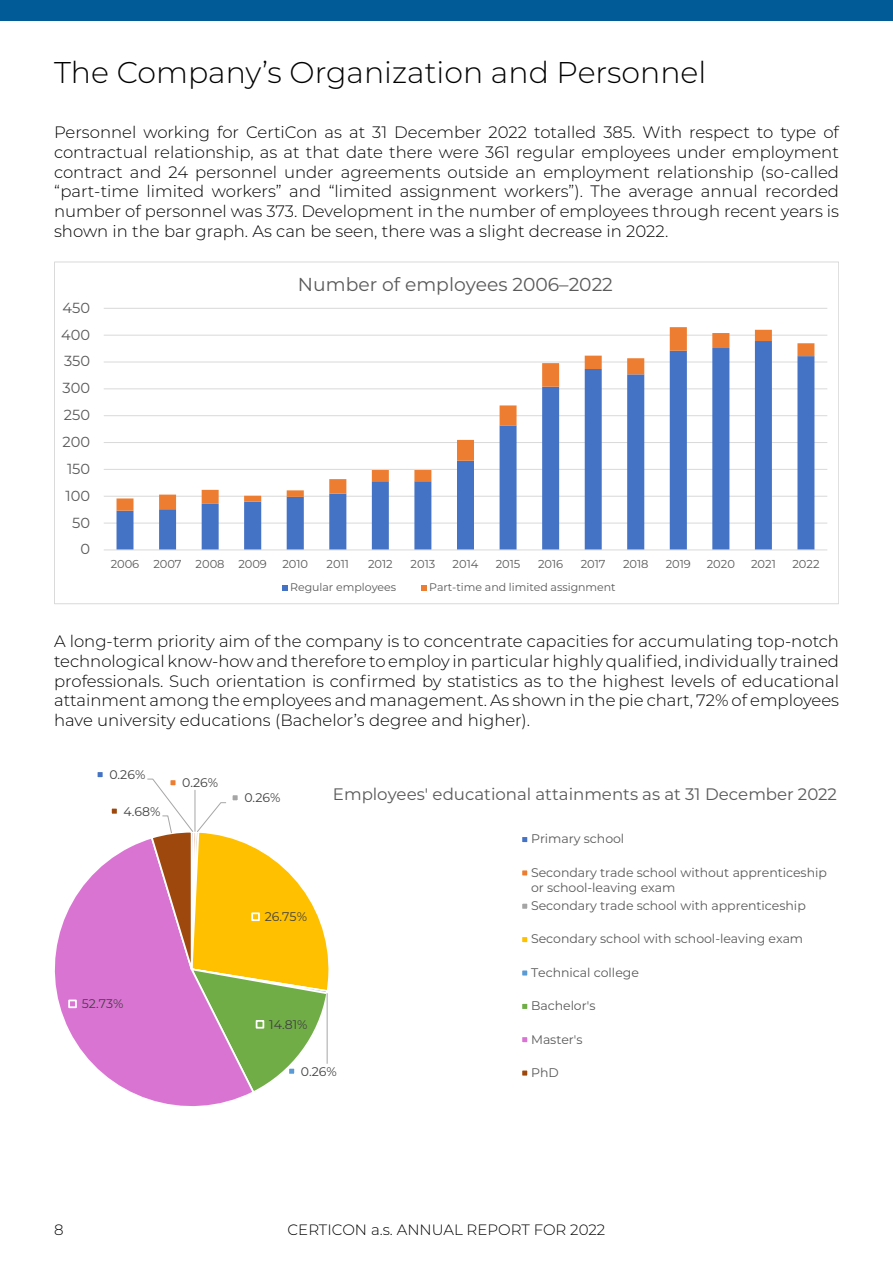
<style>
.page{position:relative;width:893px;height:1263px;background:#fff}
.page>*{position:absolute;margin:0;border:0;box-sizing:border-box;transform-origin:0 0}
.t1{font:300 30px "Montserrat";color:#000}
.t2{font:18.75px "Montserrat";color:#595959}
.t3{font:16.65px "Montserrat";color:#595959}
.t4{font:300 16.5px/19.8px "Montserrat";color:#000;text-align:justify}
.t5{font:300 15px "Montserrat";color:#000}
.t6{font:14.55px "Montserrat";color:#595959}
.t7{font:12.45px/15.1px "Montserrat";color:#595959}
.t8{font:12.45px "Montserrat";color:#404040}
.t9{font:11.55px "Montserrat";color:#595959}
.t10{font:10.95px "Montserrat";color:#595959}
</style>
<div class="page">
<div style="left:0;top:0;width:893px;height:21px;background:#005b97"></div>
<hr style="left:104px;top:523px;width:723px;height:1px;background:#d9d9d9">
<hr style="left:104px;top:496px;width:723px;height:1px;background:#d9d9d9">
<hr style="left:104px;top:469px;width:723px;height:1px;background:#d9d9d9">
<hr style="left:104px;top:442px;width:723px;height:1px;background:#d9d9d9">
<hr style="left:104px;top:415px;width:723px;height:1px;background:#d9d9d9">
<hr style="left:104px;top:388px;width:723px;height:1px;background:#d9d9d9">
<hr style="left:104px;top:362px;width:723px;height:1px;background:#d9d9d9">
<hr style="left:104px;top:335px;width:723px;height:1px;background:#d9d9d9">
<hr style="left:104px;top:308px;width:723px;height:1px;background:#d9d9d9">
<svg style="left:117px;top:511px;width:697px;height:38px"></svg>
<svg style="left:117px;top:327px;width:697px;height:184px"></svg>
<hr style="left:104px;top:549px;width:723px;height:1px;background:#d9d9d9">
<svg style="left:282px;top:585px;width:6px;height:6px"></svg>
<svg style="left:421px;top:585px;width:6px;height:6px"></svg>
<svg style="left:54px;top:772px;width:474px;height:335px"></svg>
<h1 class="t1" style="left:54px;top:52px;width:654px">The Company’s Organization and Personnel</h1>
<p class="t4" style="left:54px;top:122px;width:786px">Personnel working for CertiCon as at 31 December 2022 totalled 385. With respect to type of contractual relationship, as at that date there were 361 regular employees under employment contract and 24 personnel under agreements outside an employment relationship (so-called “part-time limited workers” and “limited assignment workers”). The average annual recorded number of personnel was 373. Development in the number of employees through recent years is shown in the bar graph. As can be seen, there was a slight decrease in 2022.</p>
<p class="t6" style="left:63px;top:298px;width:29px">450</p>
<p class="t6" style="left:61px;top:324px;width:30px">400</p>
<p class="t6" style="left:64px;top:351px;width:28px">350</p>
<p class="t6" style="left:63px;top:378px;width:29px">300</p>
<p class="t6" style="left:64px;top:405px;width:28px">250</p>
<p class="t6" style="left:63px;top:432px;width:29px">200</p>
<p class="t6" style="left:67px;top:459px;width:25px">150</p>
<p class="t6" style="left:66px;top:485px;width:26px">100</p>
<p class="t6" style="left:72px;top:512px;width:19px">50</p>
<p class="t6" style="left:80px;top:539px;width:11px">0</p>
<p class="t2" style="left:298px;top:272px;width:316px">Number of employees 2006–2022</p>
<p class="t9" style="left:111px;top:556px;width:158px">2006 2007 2008 2009</p>
<p class="t9" style="left:282px;top:556px;width:27px">2010</p>
<p class="t9" style="left:327px;top:556px;width:24px">2011</p>
<p class="t9" style="left:368px;top:556px;width:26px">2012</p>
<p class="t9" style="left:411px;top:556px;width:26px">2013</p>
<p class="t9" style="left:453px;top:556px;width:27px">2014</p>
<p class="t9" style="left:496px;top:556px;width:26px">2015</p>
<p class="t9" style="left:538px;top:556px;width:27px">2016</p>
<p class="t9" style="left:581px;top:556px;width:26px">2017</p>
<p class="t9" style="left:623px;top:556px;width:27px">2018</p>
<p class="t9" style="left:666px;top:556px;width:27px">2019</p>
<p class="t9" style="left:707px;top:556px;width:30px">2020</p>
<p class="t9" style="left:751px;top:556px;width:26px">2021</p>
<p class="t9" style="left:792px;top:556px;width:29px">2022</p>
<p class="t10" style="left:290px;top:580px;width:107px">Regular employees</p>
<p class="t10" style="left:429px;top:580px;width:188px">Part-time and limited assignment</p>
<p class="t4" style="left:54px;top:631px;width:786px">A long-term priority aim of the company is to concentrate capacities for accumulating top-notch technological know-how and therefore to employ in particular highly qualified, individually trained professionals. Such orientation is confirmed by statistics as to the highest levels of educational attainment among the employees and management. As shown in the pie chart, 72% of employees have university educations (Bachelor’s degree and higher).</p>
<p class="t8" style="left:109px;top:766px;width:38px">0.26%</p>
<p class="t8" style="left:124px;top:803px;width:38px">4.68%</p>
<p class="t8" style="left:182px;top:774px;width:38px">0.26%</p>
<p class="t8" style="left:82px;top:995px;width:43px">52.73%</p>
<p class="t3" style="left:333px;top:782px;width:506px">Employees' educational attainments as at 31 December 2022</p>
<p class="t7" style="left:531px;top:831px;width:95px">Primary school</p>
<p class="t7" style="left:531px;top:864px;width:297px">Secondary trade school without apprenticeship or school-leaving exam</p>
<p class="t7" style="left:531px;top:898px;width:276px">Secondary trade school with apprenticeship</p>
<p class="t7" style="left:531px;top:931px;width:274px">Secondary school with school-leaving exam</p>
<p class="t7" style="left:531px;top:964px;width:109px">Technical college</p>
<p class="t7" style="left:531px;top:998px;width:66px">Bachelor's</p>
<p class="t7" style="left:531px;top:1031px;width:53px">Master's</p>
<p class="t7" style="left:531px;top:1064px;width:29px">PhD</p>
<p class="t8" style="left:244px;top:789px;width:38px">0.26%</p>
<p class="t8" style="left:265px;top:908px;width:44px">26.75%</p>
<p class="t8" style="left:269px;top:1016px;width:40px">14.81%</p>
<p class="t8" style="left:301px;top:1063px;width:38px">0.26%</p>
<p class="t5" style="left:54px;top:1220px;width:11px">8</p>
<p class="t5" style="left:288px;top:1220px;width:319px">CERTICON a.s. ANNUAL REPORT FOR 2022</p>
</div>
